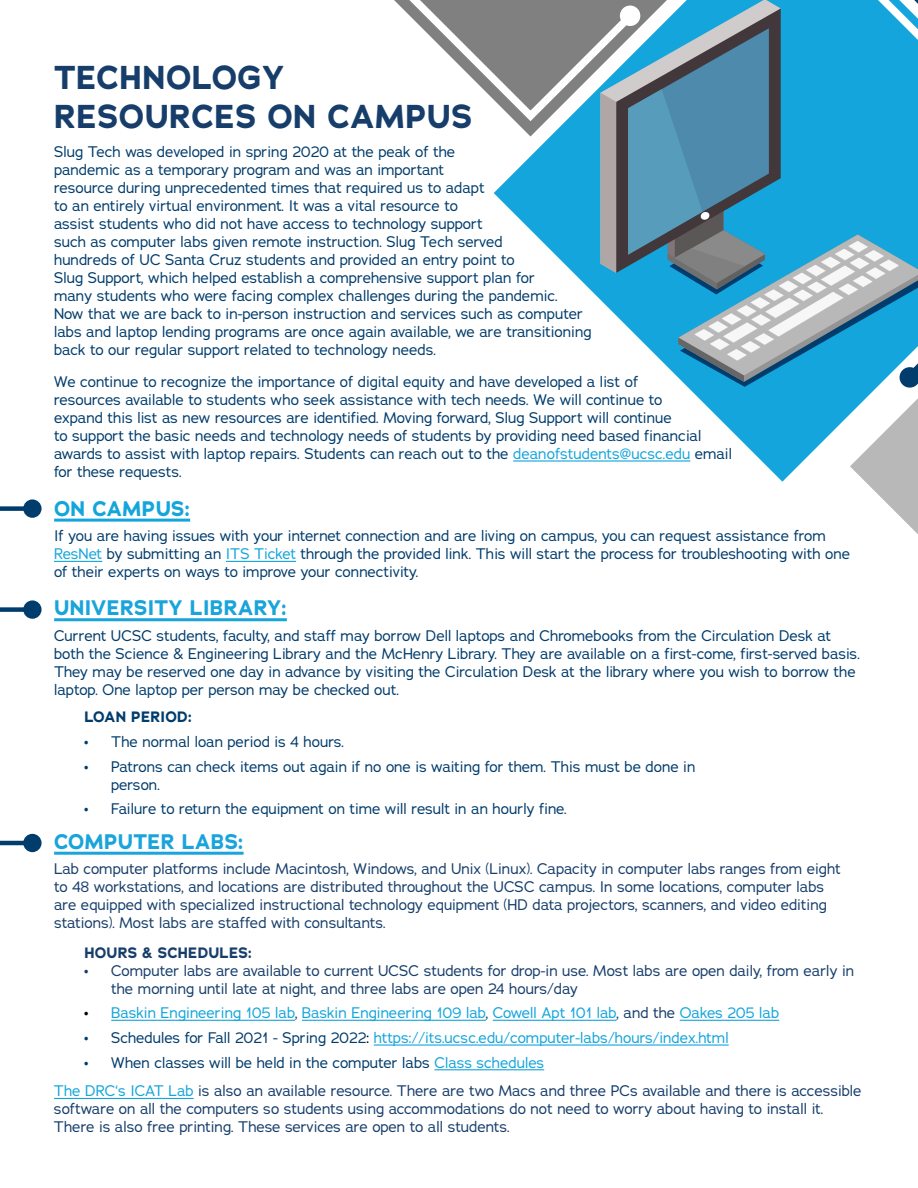
<style>
.page{position:relative;width:918px;height:1188px;background:#fff}
.page>*{position:absolute;margin:0;border:0;box-sizing:border-box;transform-origin:0 0}
.t1{font:700 33px/39.6px "Adrianna";letter-spacing:.015em;color:#173e6b}
.t2{font:700 21px "Adrianna";letter-spacing:.015em;color:#19a4db}
.t3{font:700 21px "Adrianna";letter-spacing:.015em;color:#13a5dc}
.t4{font:15px/18px "Adrianna";color:#003c6c}
.t5{font:15px/18px "Adrianna";color:#173e6b}
.t6{font:15px "Adrianna";color:#13a5dc}
.t7{font:700 15px "Adrianna";letter-spacing:.015em;color:#173e6b}
.t8{font:700 15px "Adrianna";letter-spacing:.015em;color:#003c6c}
.s1{color:#13a5dc}
.s2{color:#000}
.s3{color:#173e6b}
.s4{color:#003c6c}
</style>
<div class="page">
<hr style="left:54px;top:519px;width:136px;height:3px;background:#13a5dc">
<hr style="left:54px;top:561px;width:48px;height:1px;background:#13a5dc">
<hr style="left:226px;top:561px;width:70px;height:1px;background:#13a5dc">
<hr style="left:54px;top:618px;width:233px;height:3px;background:#19a4db">
<hr style="left:54px;top:852px;width:190px;height:3px;background:#19a4db">
<hr style="left:111px;top:1020px;width:184px;height:1px;background:#13a5dc">
<hr style="left:302px;top:1020px;width:184px;height:1px;background:#13a5dc">
<hr style="left:493px;top:1020px;width:124px;height:1px;background:#13a5dc">
<hr style="left:680px;top:1020px;width:99px;height:1px;background:#13a5dc">
<hr style="left:374px;top:1044px;width:355px;height:2px;background:#13a5dc">
<hr style="left:434px;top:1069px;width:110px;height:1px;background:#13a5dc">
<hr style="left:54px;top:1098px;width:140px;height:1px;background:#13a5dc">
<div style="left:0;top:506px;width:32px;height:5px;background:#003c6c"></div>
<div style="left:23px;top:499px;width:19px;height:19px;background:#003c6c;border-radius:50%"></div>
<div style="left:0;top:607px;width:32px;height:5px;background:#003c6c"></div>
<div style="left:23px;top:600px;width:19px;height:19px;background:#003c6c;border-radius:50%"></div>
<hr style="left:0;top:841px;width:32px;height:4px;background:#003c6c">
<div style="left:23px;top:834px;width:19px;height:18px;background:#003c6c;border-radius:50%"></div>
<svg style="left:394px;top:0;width:524px;height:534px"></svg>
<h1 class="t1" style="left:54px;top:57px;width:420px">TECHNOLOGY<br>RESOURCES ON CAMPUS</h1>
<p class="t4" style="left:54px;top:143px;width:539px">Slug Tech was developed in spring 2020 at the peak of the<br>pandemic as a temporary program and was an important<br>resource during unprecedented times that required us to adapt<br>to an entirely virtual environment. It was a vital resource to<br>assist students who did not have access to technology support<br>such as computer labs given remote instruction. Slug Tech served<br>hundreds of UC Santa Cruz students and provided an entry point to<br>Slug Support, which helped establish a comprehensive support plan for<br>many students who were facing complex challenges during the pandemic.<br>Now that we are back to in-person instruction and services such as computer labs and laptop lending programs are once again available, we are transitioning back to our regular support related to technology needs.</p>
<p class="t4" style="left:54px;top:372px;width:680px">We continue to recognize the importance of digital equity and have developed a list of<br>resources available to students who seek assistance with tech needs. We will continue to<br>expand this list as new resources are identifed. Moving forward, Slug Support will continue<br>to support the basic needs and technology needs of students by providing need based fnancial awards to assist with laptop repairs. Students can reach out to the <span class="s1">deanofstudents@ucsc.edu</span> email for these requests.</p>
<h2 class="t3" style="left:54px;top:494px;width:138px">ON CAMPUS:</h2>
<p class="t4" style="left:54px;top:527px;width:798px">If you are having issues with your internet connection and are living on campus, you can request assistance from<br><span class="s1">ResNet</span> by submitting an <span class="s1">ITS Ticket</span> through the provided link. This will start the process for troubleshooting with one of their experts on ways to improve your connectivity.</p>
<h2 class="t2" style="left:54px;top:594px;width:234px">UNIVERSITY LIBRARY:</h2>
<p class="t4" style="left:54px;top:627px;width:807px">Current UCSC students, faculty, and staff may borrow Dell laptops and Chromebooks from the Circulation Desk at both the Science &amp; Engineering Library and the McHenry Library. They are available on a frst-come, frst-served basis.<br>They may be reserved one day in advance by visiting the Circulation Desk at the library where you wish to borrow the laptop. One laptop per person may be checked out.</p>
<h3 class="t8" style="left:84px;top:707px;width:109px">LOAN PERIOD:</h3>
<p class="t4" style="left:84px;top:732px;width:261px">• The normal loan period is 4 hours.</p>
<p class="t4" style="left:111px;top:757px;width:586px;text-indent:-27px">• Patrons can check items out again if no one is waiting for them. This must be done in person.</p>
<p class="t4" style="left:84px;top:800px;width:484px">• Failure to return the equipment on time will result in an hourly fne.</p>
<h2 class="t2" style="left:54px;top:827px;width:191px">COMPUTER LABS:</h2>
<p class="t5" style="left:54px;top:860px;width:788px">Lab computer platforms include Macintosh, Windows, and Unix (Linux). Capacity in computer labs ranges from eight to 48 workstations, and locations are distributed throughout the UCSC campus. In some locations, computer labs are equipped with specialized instructional technology equipment (HD data projectors, scanners, and video editing stations). Most labs are staffed with consultants.</p>
<h3 class="t7" style="left:84px;top:942px;width:169px">HOURS &amp; SCHEDULES:</h3>
<p class="t5" style="left:111px;top:961px;width:745px;text-indent:-27px">• Computer labs are available to current UCSC students for drop-in use. Most labs are open daily, from early in the morning until late at night, and three labs are open 24 hours/day</p>
<p class="t6" style="left:84px;top:1003px;width:697px"><span class="s2">•</span> Baskin Engineering 105 lab<span class="s3">,</span> Baskin Engineering 109 lab<span class="s3">,</span> Cowell Apt 101 lab<span class="s3">, and the</span> Oakes 205 lab</p>
<p class="t6" style="left:84px;top:1028px;width:646px"><span class="s4">• Schedules for Fall 2021 - Spring 2022</span><span class="s2">:</span> https://its.ucsc.edu/computer-labs/hours/index.html</p>
<p class="t5" style="left:54px;top:1048px;width:809px;line-height:28.7px;text-indent:30px"><span class="s4">• When classes will be held in the computer labs</span> <span class="s1">Class schedules<br>The DRC‘s ICAT Lab</span> is also an available resource. There are two Macs and three PCs available and there is accessible</p>
<p class="t5" style="left:54px;top:1100px;width:771px">software on all the computers so students using accommodations do not need to worry about having to install it.<br>There is also free printing. These services are open to all students.</p>
</div>
